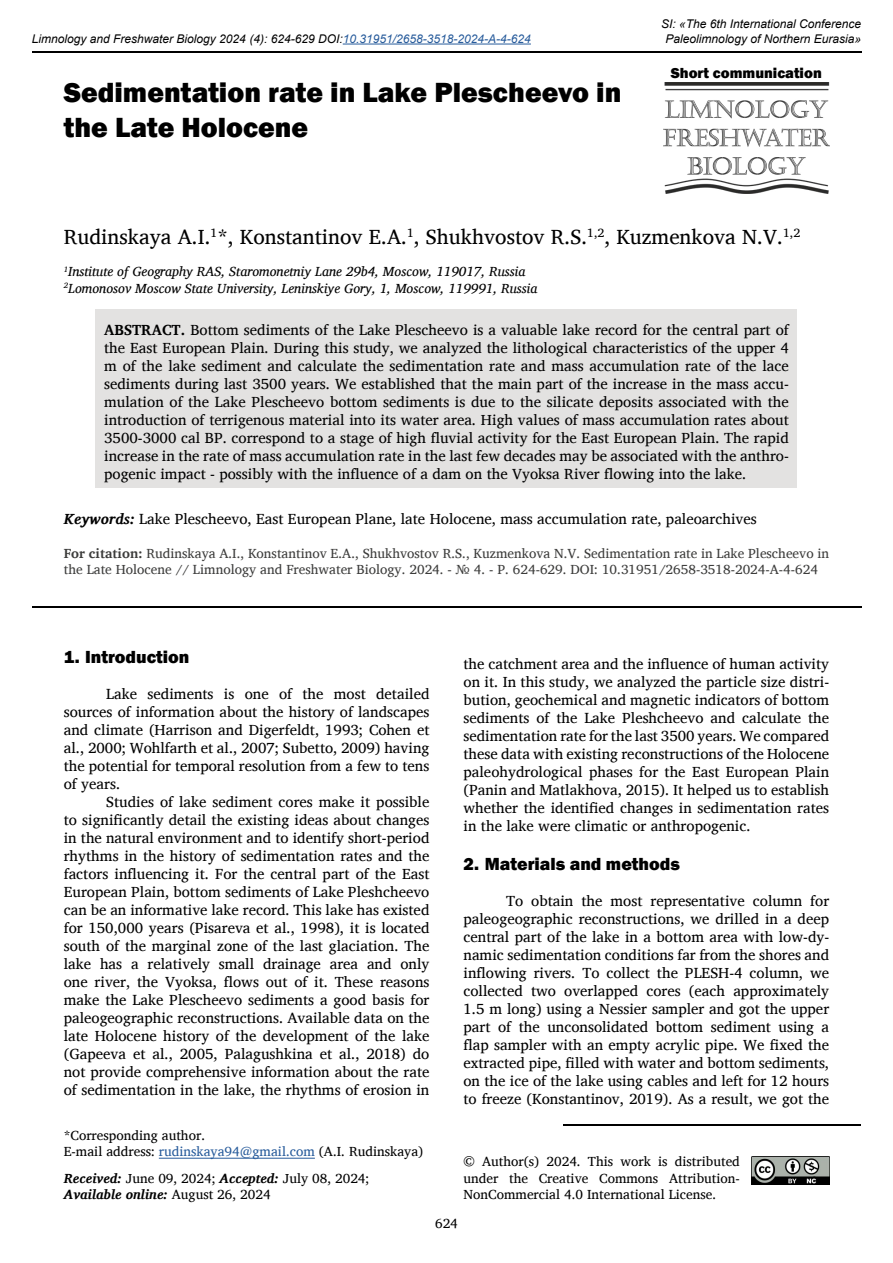
<style>
.page{position:relative;width:893px;height:1263px;background:#fff}
.page>*{position:absolute;margin:0;border:0;box-sizing:border-box;transform-origin:0 0}
.t1{font:800 28.5px/34.2px "Franklin Gothic";color:#000}
.t2{font:21px "Charis SIL";color:#000}
.t3{font:800 18px "Franklin Gothic";color:#000}
.t4{font:15px/18px "Charis SIL";color:#000;text-align:justify}
.t5{font:800 15px "Franklin Gothic";color:#000}
.t6{font:13.5px/16.2px "Charis SIL";color:#000}
.t7{font:13.5px/16.2px "Charis SIL";color:#3c3c3b}
.t8{font:italic 13.5px/16.2px "Charis SIL";color:#000}
.t9{font:italic 12px/14.4px "Arial";color:#000;text-align:center}
.s1{color:#275b9b}
.s2{font-weight:700}
.s3{font-weight:700;font-style:italic}
</style>
<div class="page">
<hr style="left:32px;top:51px;width:829px;height:2px;background:#000">
<hr style="left:563px;top:1124px;width:298px;height:1px;background:#000">
<img style="left:663px;top:82px;width:166px;height:112px">
<img style="left:751px;top:1157px;width:78px;height:27px">
<hr style="left:343px;top:44px;width:188px;height:1px;background:#275b9b">
<div style="left:96px;top:309px;width:701px;height:179px;background:#e3e2e1"></div>
<hr style="left:159px;top:1158px;width:156px;height:1px;background:#275b9b">
<hr style="left:32px;top:606px;width:829px;height:2px;background:#000">
<p class="t9" style="left:32px;top:32px;width:500px">Limnology and Freshwater Biology 2024 (4): 624-629 DOI:<span class="s1">10.31951/2658-3518-2024-A-4-624</span></p>
<h1 class="t1" style="left:64px;top:76px;width:559px">Sedimentation rate in Lake Plescheevo in the Late Holocene</h1>
<p class="t9" style="left:661px;top:17px;width:201px">SI: «The 6th International Conference<br>Paleolimnology of Northern Eurasia»</p>
<p class="t5" style="left:671px;top:63px;width:153px">Short communication</p>
<h2 class="t2" style="left:64px;top:224px;width:738px">Rudinskaya A.I.<sup>1</sup>*, Konstantinov E.A.<sup>1</sup>, Shukhvostov R.S.<sup>1,2</sup>, Kuzmenkova N.V.<sup>1,2</sup></h2>
<p class="t8" style="left:64px;top:264px;width:475px"><sup>1</sup>Institute of Geography RAS, Staromonetniy Lane 29b4, Moscow, 119017, Russia<br><sup>2</sup>Lomonosov Moscow State University, Leninskiye Gory, 1, Moscow, 119991, Russia</p>
<p class="t4" style="left:104px;top:321px;width:686px"><span class="s2">ABSTRACT.</span> Bottom sediments of the Lake Plescheevo is a valuable lake record for the central part of the East European Plain. During this study, we analyzed the lithological characteristics of the upper 4 m of the lake sediment and calculate the sedimentation rate and mass accumulation rate of the lace sediments during last 3500 years. We established that the main part of the increase in the mass accu&shy;mulation of the Lake Plescheevo bottom sediments is due to the silicate deposits associated with the introduction of terrigenous material into its water area. High values of mass accumulation rates about 3500-3000 cal BP. correspond to a stage of high fluvial activity for the East European Plain. The rapid increase in the rate of mass accumulation rate in the last few decades may be associated with the anthro&shy;pogenic impact - possibly with the influence of a dam on the Vyoksa River flowing into the lake.</p>
<p class="t4" style="left:64px;top:509px;width:695px"><span class="s3">Keywords:</span> Lake Plescheevo, East European Plane, late Holocene, mass accumulation rate, paleoarchives</p>
<p class="t7" style="left:64px;top:545px;width:767px"><span class="s2">For citation:</span> Rudinskaya A.I., Konstantinov E.A., Shukhvostov R.S., Kuzmenkova N.V. Sedimentation rate in Lake Plescheevo in the Late Holocene // Limnology and Freshwater Biology. 2024. - № 4. - P. 624-629. DOI: 10.31951/2658-3518-2024-A-4-624</p>
<p class="t3" style="left:64px;top:645px;width:127px">1. Introduction</p>
<p class="t4" style="left:64px;top:685px;width:367px;text-indent:43px">Lake sediments is one of the most detailed sources of information about the history of landscapes and climate (Harrison and Digerfeldt, 1993; Cohen et al., 2000; Wohlfarth et al., 2007; Subetto, 2009) having the potential for temporal resolution from a few to tens of years.</p>
<p class="t4" style="left:64px;top:793px;width:367px;text-indent:43px">Studies of lake sediment cores make it possible to significantly detail the existing ideas about changes in the natural environment and to identify short-period rhythms in the history of sedimentation rates and the factors influencing it. For the central part of the East European Plain, bottom sediments of Lake Pleshcheevo can be an informative lake record. This lake has existed for 150,000 years (Pisareva et al., 1998), it is located south of the marginal zone of the last glaciation. The lake has a relatively small drainage area and only one river, the Vyoksa, flows out of it. These reasons make the Lake Plescheevo sediments a good basis for paleogeographic reconstructions. Available data on the late Holocene history of the development of the lake (Gapeeva et al., 2005, Palagushkina et al., 2018) do not provide comprehensive information about the rate of sedimentation in the lake, the rhythms of erosion in</p>
<p class="t6" style="left:64px;top:1127px;width:361px">*Corresponding author.<br>E-mail address: <span class="s1">rudinskaya94@gmail.com</span> (A.I. Rudinskaya)</p>
<p class="t6" style="left:64px;top:1170px;width:307px"><span class="s3">Received:</span> June 09, 2024; <span class="s3">Accepted:</span> July 08, 2024;<br><span class="s3">Available online:</span> August 26, 2024</p>
<p class="t4" style="left:463px;top:654px;width:367px">the catchment area and the influence of human activity on it. In this study, we analyzed the particle size distri&shy;bution, geochemical and magnetic indicators of bottom sediments of the Lake Pleshcheevo and calculate the sedimentation rate for the last 3500 years. We compared these data with existing reconstructions of the Holocene paleohydrological phases for the East European Plain (Panin and Matlakhova, 2015). It helped us to establish whether the identified changes in sedimentation rates in the lake were climatic or anthropogenic.</p>
<p class="t3" style="left:463px;top:852px;width:218px">2. Materials and methods</p>
<p class="t4" style="left:463px;top:892px;width:367px;text-indent:43px">To obtain the most representative column for paleogeographic reconstructions, we drilled in a deep central part of the lake in a bottom area with low-dy&shy;namic sedimentation conditions far from the shores and inflowing rivers. To collect the PLESH-4 column, we collected two overlapped cores (each approximately 1.5 m long) using a Nessier sampler and got the upper part of the unconsolidated bottom sediment using a flap sampler with an empty acrylic pipe. We fixed the extracted pipe, filled with water and bottom sediments, on the ice of the lake using cables and left for 12 hours to freeze (Konstantinov, 2019). As a result, we got the</p>
<p class="t6" style="left:463px;top:1154px;width:278px;text-align:justify">© Author(s) 2024. This work is distributed under the Creative Commons Attribution-NonCommercial 4.0 International License.</p>
<p class="t6" style="left:435px;top:1215px;width:24px">624</p>
</div>
